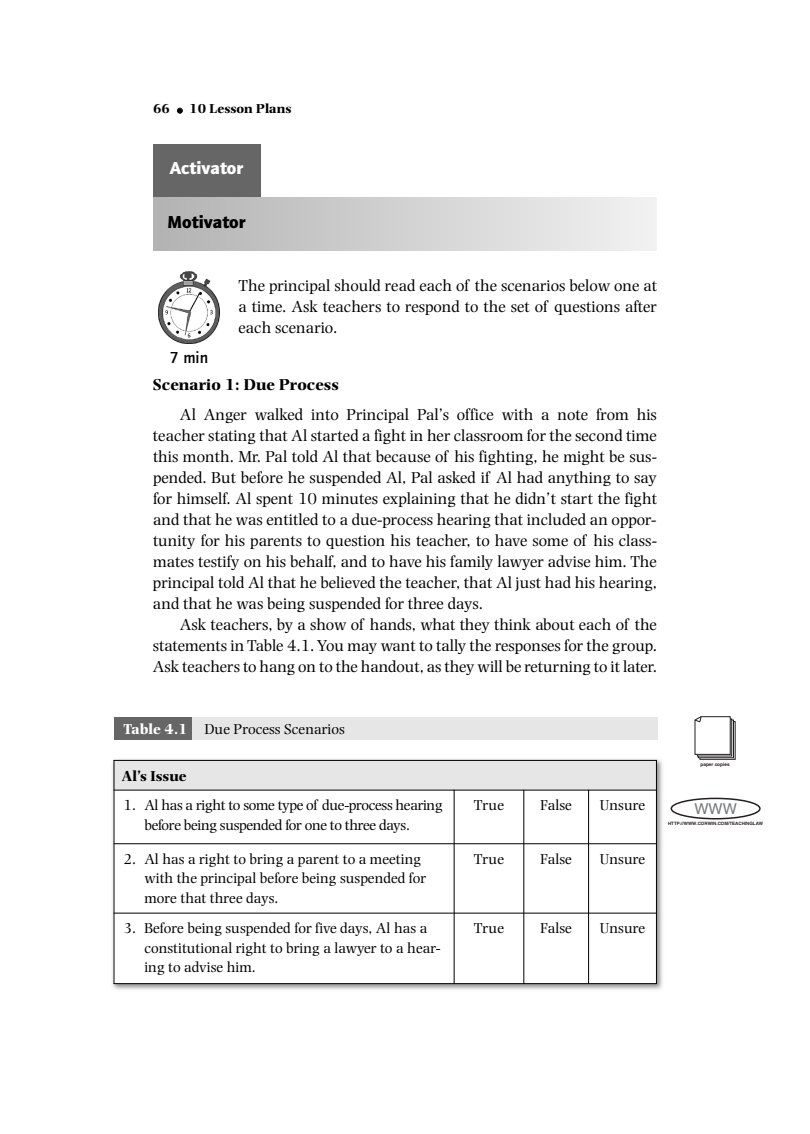
<style>
.page{position:relative;width:810px;height:1134px;background:#fff}
.page>*{position:absolute;margin:0;border:0;box-sizing:border-box;transform-origin:0 0}
.t1{font:900 18px "Quay Sans EF";color:#fff}
.t2{font:900 18px "Quay Sans EF";color:#000}
.t3{font:16.5px/21px "Photina";color:#000;text-align:justify}
.t4{font:500 16.5px "Quay Sans EF";color:#000}
.t5{font:15px/19.5px "Photina";color:#000}
.t6{font:15px/19.5px "Photina";letter-spacing:-.025em;color:#000}
.t7{font:700 15px "Photina";color:#000}
.t8{font:15px "Helvetica";color:#76787b}
.t9{font:700 13.5px "Photina";color:#000}
.t10{font:700 4.8px "Helvetica";color:#231f20}
.t11{font:700 4.5px "Helvetica";color:#231f20}
.s1{font-weight:700}
.s2{font-weight:700;color:#fff}
</style>
<div class="page">
<div style="left:153px;top:144px;width:108px;height:53px;background:#666"></div>
<div style="left:153px;top:197px;width:504px;height:53px;background:linear-gradient(to right,#b2b2b2,#f2f2f2)"></div>
<img style="left:158px;top:272px;width:62px;height:72px">
<div style="left:114px;top:717px;width:79px;height:23px;background:#666"></div>
<div style="left:193px;top:717px;width:465px;height:23px;background:#e6e6e6"></div>
<img style="left:112px;top:759px;width:551px;height:231px">
<div style="left:114px;top:760px;width:542px;height:30px;background:#e6e6e6"></div>
<div style="left:114px;top:790px;width:340px;height:54px;background:#fff"></div>
<div style="left:454px;top:790px;width:70px;height:54px;background:#fff"></div>
<div style="left:524px;top:790px;width:65px;height:54px;background:#fff"></div>
<div style="left:589px;top:790px;width:68px;height:54px;background:#fff"></div>
<div style="left:114px;top:844px;width:340px;height:69px;background:#fff"></div>
<div style="left:454px;top:844px;width:70px;height:69px;background:#fff"></div>
<div style="left:524px;top:844px;width:65px;height:69px;background:#fff"></div>
<div style="left:589px;top:844px;width:68px;height:69px;background:#fff"></div>
<div style="left:114px;top:913px;width:340px;height:71px;background:#fff"></div>
<div style="left:454px;top:913px;width:70px;height:71px;background:#fff"></div>
<div style="left:524px;top:913px;width:65px;height:71px;background:#fff"></div>
<div style="left:589px;top:913px;width:68px;height:71px;background:#fff"></div>
<hr style="left:114px;top:760px;width:1px;height:224px;background:#000">
<hr style="left:454px;top:790px;width:1px;height:194px;background:#000">
<hr style="left:523px;top:790px;width:1px;height:194px;background:#000">
<hr style="left:588px;top:790px;width:1px;height:194px;background:#000">
<hr style="left:656px;top:760px;width:1px;height:224px;background:#000">
<hr style="left:114px;top:760px;width:543px;height:1px;background:#000">
<hr style="left:114px;top:790px;width:543px;height:1px;background:#000">
<hr style="left:114px;top:843px;width:543px;height:1px;background:#000">
<hr style="left:114px;top:913px;width:543px;height:1px;background:#000">
<hr style="left:114px;top:983px;width:543px;height:1px;background:#000">
<div style="left:698px;top:720px;width:36px;height:38px;border:1px solid #231f20"></div>
<div style="left:697px;top:719px;width:35px;height:37px;border:1px solid #231f20"></div>
<svg style="left:695px;top:717px;width:35px;height:38px"></svg>
<div style="left:671px;top:798px;width:90px;height:21px;border:2px solid #231f20;border-radius:50%"></div>
<p class="t9" style="left:153px;top:104px;width:140px">66 • 10 Lesson Plans</p>
<p class="t1" style="left:170px;top:162px;width:75px">Activator</p>
<p class="t2" style="left:168px;top:215px;width:80px">Motivator</p>
<p class="t4" style="left:170px;top:351px;width:40px">7 min</p>
<p class="t3" style="left:238px;top:276px;width:420px">The principal should read each of the scenarios below one at a time. Ask teachers to respond to the set of questions after each scenario.</p>
<p class="t3" style="left:180px;top:370px;width:479px;line-height:30px;text-indent:-27px"><span class="s1">Scenario 1: Due Process<br></span>Al Anger walked into Principal Pal’s office with a note from his</p>
<p class="t3" style="left:153px;top:426px;width:506px">teacher stating that Al started a fight in her classroom for the second time</p>
<p class="t3" style="left:153px;top:447px;width:506px">this month. Mr. Pal told Al that because of his fighting, he might be sus-</p>
<p class="t3" style="left:153px;top:468px;width:506px">pended. But before he suspended Al, Pal asked if Al had anything to say</p>
<p class="t3" style="left:153px;top:489px;width:506px">for himself. Al spent 10 minutes explaining that he didn’t start the fight</p>
<p class="t3" style="left:153px;top:510px;width:505px">and that he was entitled to a due-process hearing that included an oppor-</p>
<p class="t3" style="left:153px;top:531px;width:506px">tunity for his parents to question his teacher, to have some of his class-</p>
<p class="t3" style="left:153px;top:552px;width:505px">mates testify on his behalf, and to have his family lawyer advise him. The</p>
<p class="t3" style="left:153px;top:573px;width:506px">principal told Al that he believed the teacher, that Al just had his hearing,</p>
<p class="t3" style="left:153px;top:594px;width:332px">and that he was being suspended for three days.</p>
<p class="t3" style="left:180px;top:615px;width:478px">Ask teachers, by a show of hands, what they think about each of the</p>
<p class="t3" style="left:153px;top:636px;width:505px">statements in Table 4.1.You may want to tally the responses for the group.</p>
<p class="t3" style="left:153px;top:657px;width:505px">Ask teachers to hang on to the handout, as they will be returning to it later.</p>
<p class="t5" style="left:123px;top:720px;width:223px"><span class="s2">Table 4.1</span> Due Process Scenarios</p>
<p class="t7" style="left:122px;top:771px;width:66px">Al’s Issue</p>
<p class="t6" style="left:144px;top:796px;width:300px;text-indent:-21px">1. Al has a right to some type of due-process hearing before being suspended for one to three days.</p>
<p class="t5" style="left:474px;top:796px;width:32px">True</p>
<p class="t5" style="left:541px;top:796px;width:33px">False</p>
<p class="t5" style="left:600px;top:796px;width:47px">Unsure</p>
<p class="t5" style="left:144px;top:850px;width:283px;text-indent:-21px">2. Al has a right to bring a parent to a meeting with the principal before being suspended for more that three days.</p>
<p class="t5" style="left:474px;top:850px;width:32px">True</p>
<p class="t5" style="left:541px;top:850px;width:33px">False</p>
<p class="t5" style="left:600px;top:850px;width:47px">Unsure</p>
<p class="t5" style="left:144px;top:919px;width:298px;text-indent:-21px">3. Before being suspended for five days, Al has a constitutional right to bring a lawyer to a hear&shy;ing to advise him.</p>
<p class="t5" style="left:474px;top:919px;width:32px">True</p>
<p class="t5" style="left:541px;top:919px;width:33px">False</p>
<p class="t5" style="left:600px;top:919px;width:47px">Unsure</p>
<p class="t10" style="left:701px;top:763px;width:31px">paper copies</p>
<p class="t8" style="left:694px;top:803px;width:44px">WWW</p>
<p class="t11" style="left:668px;top:822px;width:97px">HTTP://WWW.CORWIN.COM/TEACHINGLAW</p>
</div>
